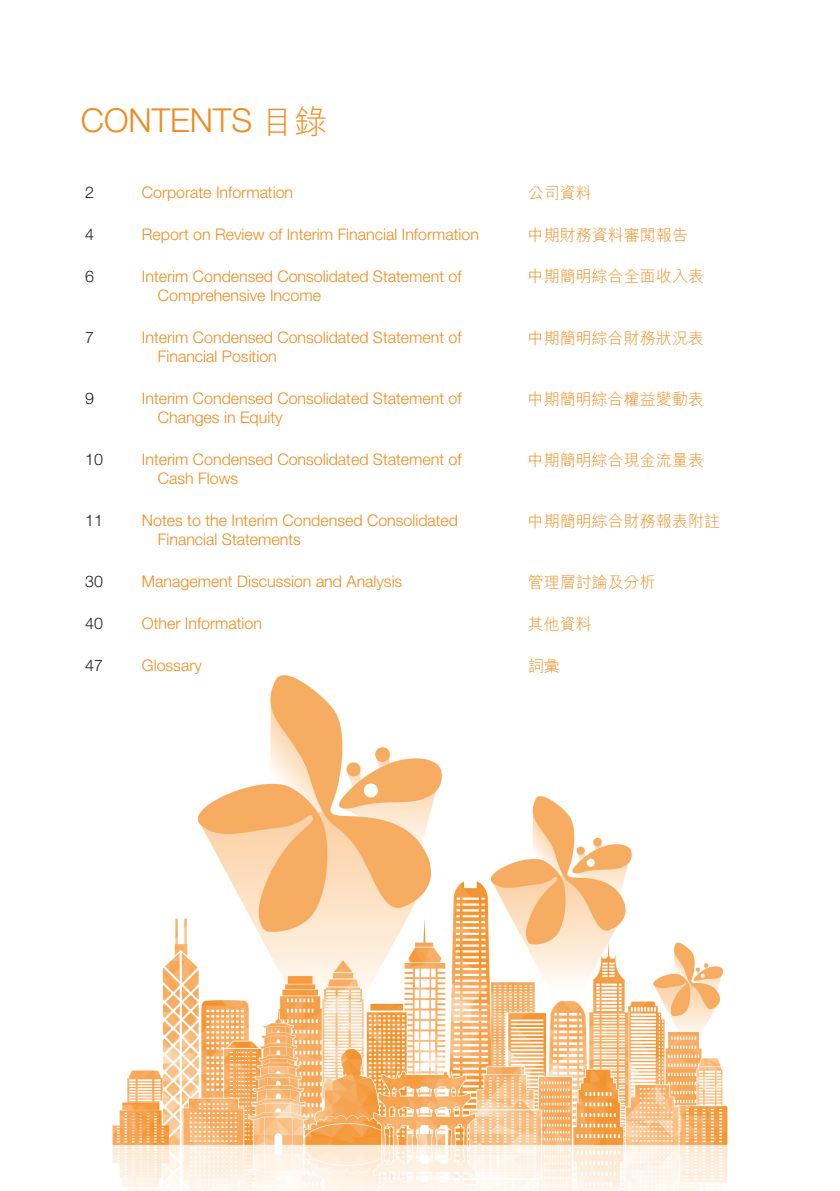
<style>
.page{position:relative;width:840px;height:1191px;background:#fff}
.page>*{position:absolute;margin:0;border:0;box-sizing:border-box;transform-origin:0 0}
.t1{font:300 33px "Helvetica Neue LT Std";color:#f28b1d}
.t2{font:300 16px "Helvetica Neue LT Std";color:#f28b1d}
.t3{font:300 16px "M Hei HK";color:#f28b1d}
.t4{font:300 16px "Helvetica Neue LT Std";color:#231f20}
.s1{font-family:"M Hei HK"}
</style>
<div class="page">
<img style="left:112px;top:675px;width:616px;height:516px">
<p class="t1" style="left:81px;top:100px;width:248px">CONTENTS <span class="s1">目錄</span></p>
<p class="t4" style="left:85px;top:182px;width:10px">2</p>
<p class="t2" style="left:142px;top:182px;width:153px">Corporate Information</p>
<p class="t3" style="left:527px;top:185px;width:65px">公司資料</p>
<p class="t4" style="left:85px;top:224px;width:10px">4</p>
<p class="t2" style="left:142px;top:224px;width:338px">Report on Review of Interim Financial Information</p>
<p class="t3" style="left:527px;top:226px;width:161px">中期財務資料審閱報告</p>
<p class="t4" style="left:85px;top:266px;width:10px">6</p>
<p class="t2" style="left:142px;top:266px;width:321px">Interim Condensed Consolidated Statement of</p>
<p class="t2" style="left:158px;top:285px;width:165px">Comprehensive Income</p>
<p class="t3" style="left:527px;top:268px;width:177px">中期簡明綜合全面收入表</p>
<p class="t4" style="left:85px;top:327px;width:10px">7</p>
<p class="t2" style="left:142px;top:327px;width:321px">Interim Condensed Consolidated Statement of</p>
<p class="t2" style="left:158px;top:346px;width:120px">Financial Position</p>
<p class="t3" style="left:527px;top:329px;width:177px">中期簡明綜合財務狀況表</p>
<p class="t4" style="left:85px;top:388px;width:10px">9</p>
<p class="t2" style="left:142px;top:388px;width:321px">Interim Condensed Consolidated Statement of</p>
<p class="t2" style="left:158px;top:408px;width:126px">Changes in Equity</p>
<p class="t3" style="left:527px;top:390px;width:177px">中期簡明綜合權益變動表</p>
<p class="t4" style="left:85px;top:449px;width:19px">10</p>
<p class="t2" style="left:142px;top:449px;width:321px">Interim Condensed Consolidated Statement of</p>
<p class="t2" style="left:158px;top:469px;width:82px">Cash Flows</p>
<p class="t3" style="left:527px;top:452px;width:177px">中期簡明綜合現金流量表</p>
<p class="t4" style="left:85px;top:510px;width:19px">11</p>
<p class="t2" style="left:142px;top:510px;width:317px">Notes to the Interim Condensed Consolidated</p>
<p class="t2" style="left:158px;top:530px;width:144px">Financial Statements</p>
<p class="t3" style="left:527px;top:513px;width:193px">中期簡明綜合財務報表附註</p>
<p class="t4" style="left:85px;top:572px;width:19px">30</p>
<p class="t2" style="left:142px;top:572px;width:262px">Management Discussion and Analysis</p>
<p class="t3" style="left:527px;top:574px;width:129px">管理層討論及分析</p>
<p class="t4" style="left:85px;top:613px;width:19px">40</p>
<p class="t2" style="left:142px;top:613px;width:122px">Other Information</p>
<p class="t3" style="left:527px;top:616px;width:65px">其他資料</p>
<p class="t4" style="left:85px;top:655px;width:19px">47</p>
<p class="t2" style="left:142px;top:655px;width:61px">Glossary</p>
<p class="t3" style="left:527px;top:657px;width:33px">詞彙</p>
</div>
